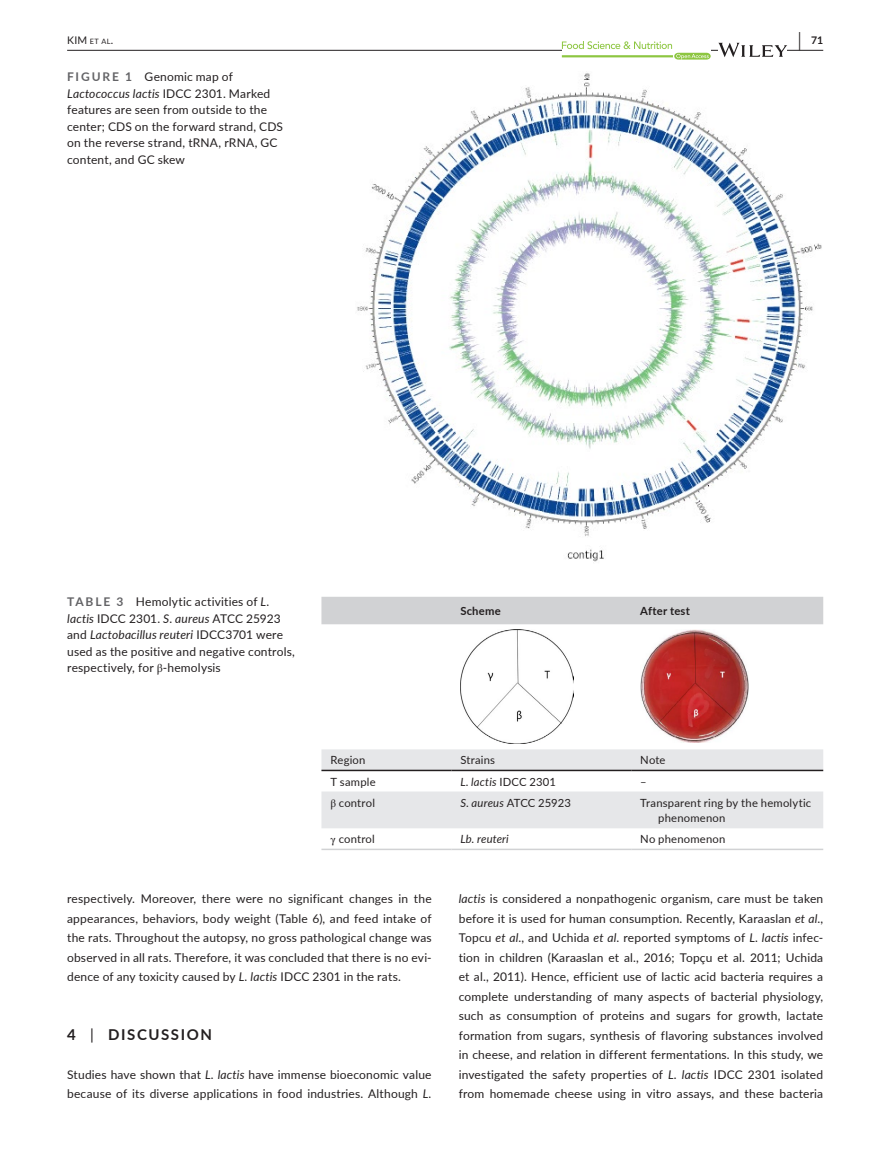
<style>
.page{position:relative;width:893px;height:1174px;background:#fff}
.page>*{position:absolute;margin:0;border:0;box-sizing:border-box;transform-origin:0 0}
.t1{font:700 19.5px "Lato";color:#231f20;scale:.48 1}
.t2{font:700 15px "Lato";letter-spacing:.11em;color:#231f20}
.t3{font:12px/19.5px "Lato";letter-spacing:.015em;color:#231f20}
.t4{font:11.25px/15.8px "Lato";letter-spacing:.015em;color:#231f20}
.t5{font:italic 11.25px "Lato";letter-spacing:.015em;color:#231f20}
.t6{font:700 11.25px "Lato";letter-spacing:.02em;color:#231f20}
.t7{font:10.5px "Lato";color:#231f20}
.t8{font:700 10.5px "Lato";color:#231f20}
.s1{font-size:7.35px}
.s2{font-weight:700;color:#636366}
.s3{font-style:italic}
.s4{font-family:"STIX"}
.s5{font-style:normal}
.s6{font-weight:400}
</style>
<div class="page">
<hr style="left:67px;top:50px;width:756px;height:1px;background:#231f20">
<svg style="left:562px;top:41px;width:149px;height:19px"></svg>
<svg style="left:718px;top:43px;width:69px;height:14px"></svg>
<img style="left:357px;top:73px;width:465px;height:490px">
<div style="left:321px;top:597px;width:502px;height:27px;background:#d1d2d4"></div>
<svg style="left:321px;top:749px;width:502px;height:79px"></svg>
<hr style="left:321px;top:848px;width:130px;height:2px;background:#d1d2d4">
<hr style="left:451px;top:848px;width:180px;height:2px;background:#d1d2d4">
<hr style="left:631px;top:848px;width:192px;height:2px;background:#d1d2d4">
<hr style="left:321px;top:769px;width:130px;height:2px;background:#231f20">
<hr style="left:451px;top:769px;width:180px;height:2px;background:#231f20">
<hr style="left:631px;top:769px;width:192px;height:2px;background:#231f20">
<img style="left:460px;top:630px;width:114px;height:113px">
<img style="left:640px;top:630px;width:109px;height:112px">
<h1 class="t1" style="left:798px;top:25px;width:7px">|</h1>
<p class="t7" style="left:67px;top:33px;width:48px">KIM <span class="s1">et al</span>.</p>
<p class="t8" style="left:811px;top:33px;width:14px">71</p>
<p class="t3" style="left:67px;top:68px;width:217px;line-height:16.5px"><span class="s2">FIGURE 1</span> Genomic map of<br><span class="s3">Lactococcus lactis</span> IDCC 2301. Marked features are seen from outside to the center; CDS on the forward strand, CDS on the reverse strand, tRNA, rRNA, GC content, and GC skew</p>
<p class="t3" style="left:67px;top:593px;width:229px;line-height:16.5px"><span class="s2">TABLE 3</span> Hemolytic activities of <span class="s3">L. lactis</span> IDCC 2301. <span class="s3">S. aureus</span> ATCC 25923 and <span class="s3">Lactobacillus reuteri</span> IDCC3701 were used as the positive and negative controls, respectively, for <span class="s4">β</span>-hemolysis</p>
<p class="t6" style="left:460px;top:602px;width:42px">Scheme</p>
<p class="t6" style="left:640px;top:602px;width:51px">After test</p>
<p class="t4" style="left:330px;top:752px;width:36px">Region</p>
<p class="t4" style="left:460px;top:752px;width:36px">Strains</p>
<p class="t4" style="left:640px;top:752px;width:27px">Note</p>
<p class="t4" style="left:330px;top:773px;width:47px">T sample</p>
<p class="t5" style="left:460px;top:773px;width:97px">L. lactis <span class="s5">IDCC 2301</span></p>
<p class="t4" style="left:640px;top:773px;width:8px">–</p>
<p class="t4" style="left:330px;top:794px;width:46px"><span class="s4">β</span> control</p>
<p class="t4" style="left:460px;top:794px;width:112px"><span class="s3">S. aureus</span> ATCC 25923</p>
<p class="t4" style="left:658px;top:794px;width:154px;text-indent:-18px">Transparent ring by the hemolytic phenomenon</p>
<p class="t4" style="left:330px;top:831px;width:46px"><span class="s4">γ</span> control</p>
<p class="t5" style="left:460px;top:831px;width:50px">Lb. reuteri</p>
<p class="t4" style="left:640px;top:831px;width:87px">No phenomenon</p>
<p class="t3" style="left:67px;top:888px;width:366px;text-align:justify">respectively. Moreover, there were no significant changes in the appearances, behaviors, body weight (Table 6), and feed intake of the rats. Throughout the autopsy, no gross pathological change was observed in all rats. Therefore, it was concluded that there is no evi&shy;dence of any toxicity caused by <span class="s3">L. lactis</span> IDCC 2301 in the rats.</p>
<p class="t2" style="left:67px;top:1023px;width:147px">4 <span class="s6">|</span> DISCUSSION</p>
<p class="t3" style="left:67px;top:1064px;width:366px">Studies have shown that <span class="s3">L. lactis</span> have immense bioeconomic value because of its diverse applications in food industries. Although <span class="s3">L.</span></p>
<p class="t3" style="left:459px;top:888px;width:366px;text-align:justify"><span class="s3">lactis</span> is considered a nonpathogenic organism, care must be taken before it is used for human consumption. Recently, Karaaslan <span class="s3">et al</span>., Topcu <span class="s3">et al</span>., and Uchida <span class="s3">et al</span>. reported symptoms of <span class="s3">L. lactis</span> infec&shy;tion in children (Karaaslan et al., 2016; Topçu et al. 2011; Uchida et al., 2011). Hence, efficient use of lactic acid bacteria requires a complete understanding of many aspects of bacterial physiology, such as consumption of proteins and sugars for growth, lactate formation from sugars, synthesis of flavoring substances involved in cheese, and relation in different fermentations. In this study, we investigated the safety properties of <span class="s3">L. lactis</span> IDCC 2301 isolated from homemade cheese using in vitro assays, and these bacteria</p>
</div>
